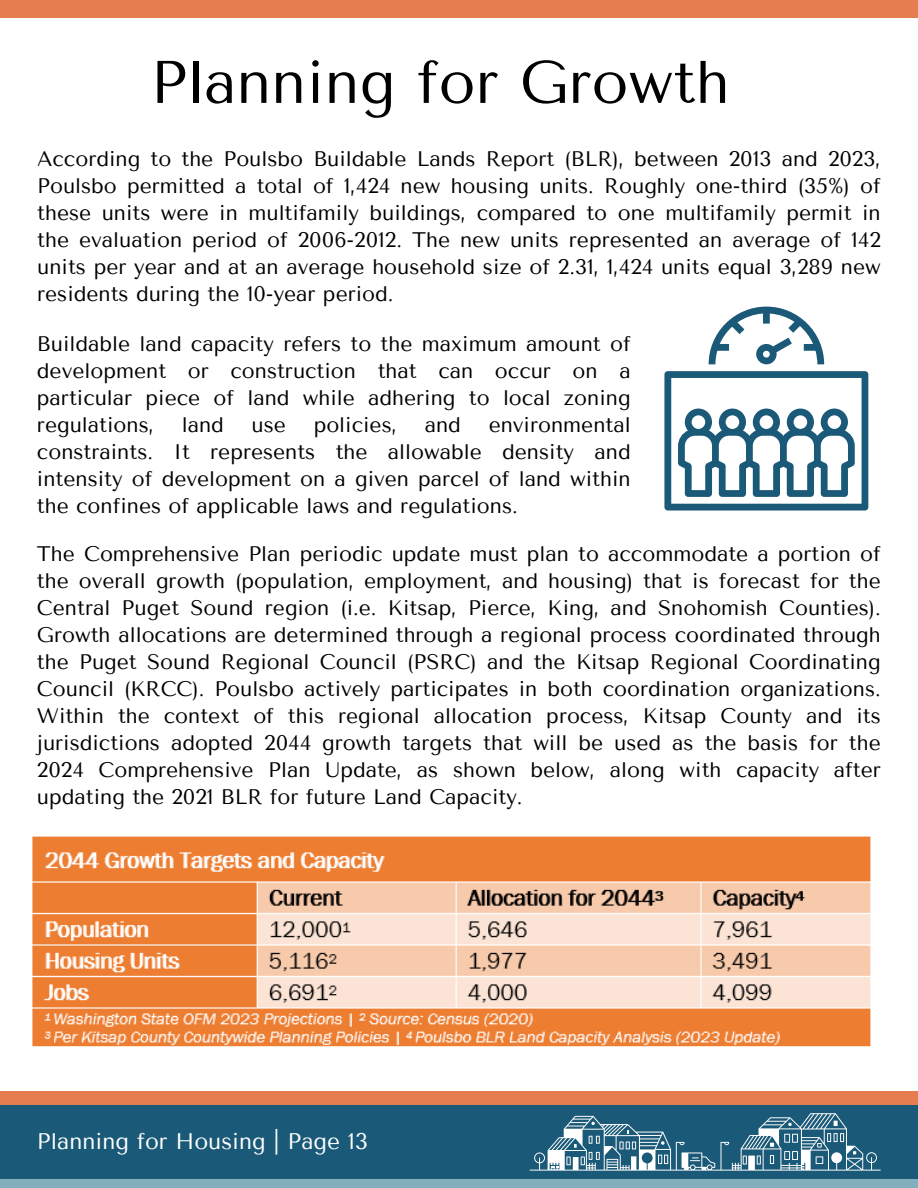
<style>
.page{position:relative;width:918px;height:1188px;background:#fff}
.page>*{position:absolute;margin:0;border:0;box-sizing:border-box;transform-origin:0 0}
.t1{font:60px "Tenor Sans";color:#000}
.t2{font:22.5px "Tenor Sans";color:#fff}
.t3{font:21px/27px "Tenor Sans";color:#000;text-align:justify}
</style>
<div class="page">
<div style="left:0;top:1113px;width:918px;height:75px;background:#83afbd"></div>
<div style="left:0;top:1091px;width:918px;height:75px;background:#e57d51"></div>
<div style="left:0;top:1105px;width:918px;height:74px;background:#1a5977"></div>
<svg style="left:530px;top:1113px;width:351px;height:58px"></svg>
<div style="left:0;top:0;width:918px;height:18px;background:#e57d51"></div>
<svg style="left:664px;top:371px;width:204px;height:139px"></svg>
<svg style="left:709px;top:307px;width:115px;height:57px"></svg>
<img style="left:32px;top:836px;width:839px;height:211px">
<p class="t1" style="left:150px;top:48px;width:581px">Planning for Growth</p>
<p class="t3" style="left:37px;top:145px;width:845px">According to the Poulsbo Buildable Lands Report (BLR), between 2013 and 2023, Poulsbo permitted a total of 1,424 new housing units. Roughly one-third (35%) of these units were in multifamily buildings, compared to one multifamily permit in the evaluation period of 2006-2012. The new units represented an average of 142 units per year and at an average household size of 2.31, 1,424 units equal 3,289 new residents during the 10-year period.</p>
<p class="t3" style="left:37px;top:330px;width:595px">Buildable land capacity refers to the maximum amount of development or construction that can occur on a particular piece of land while adhering to local zoning regulations,</p>
<p class="t3" style="left:37px;top:411px;width:595px;text-indent:452px">environmental constraints. It represents the allowable density and intensity of development on a given parcel of land within the confines of applicable laws and regulations.</p>
<p class="t3" style="left:182px;top:411px;width:44px">land</p>
<p class="t3" style="left:252px;top:411px;width:36px">use</p>
<p class="t3" style="left:314px;top:411px;width:85px">policies,</p>
<p class="t3" style="left:425px;top:411px;width:38px">and</p>
<p class="t3" style="left:37px;top:541px;width:845px">The Comprehensive Plan periodic update must plan to accommodate a portion of the overall growth (population, employment, and housing) that is forecast for the Central Puget Sound region (i.e. Kitsap, Pierce, King, and Snohomish Counties).<br>Growth allocations are determined through a regional process coordinated through the Puget Sound Regional Council (PSRC) and the Kitsap Regional Coordinating Council (KRCC). Poulsbo actively participates in both coordination organizations.<br>Within the context of this regional allocation process, Kitsap County and its jurisdictions adopted 2044 growth targets that will be used as the basis for the 2024 Comprehensive Plan Update, as shown below, along with capacity after updating the 2021 BLR for future Land Capacity.</p>
<p class="t2" style="left:37px;top:1128px;width:332px">Planning for Housing | Page 13</p>
</div>
